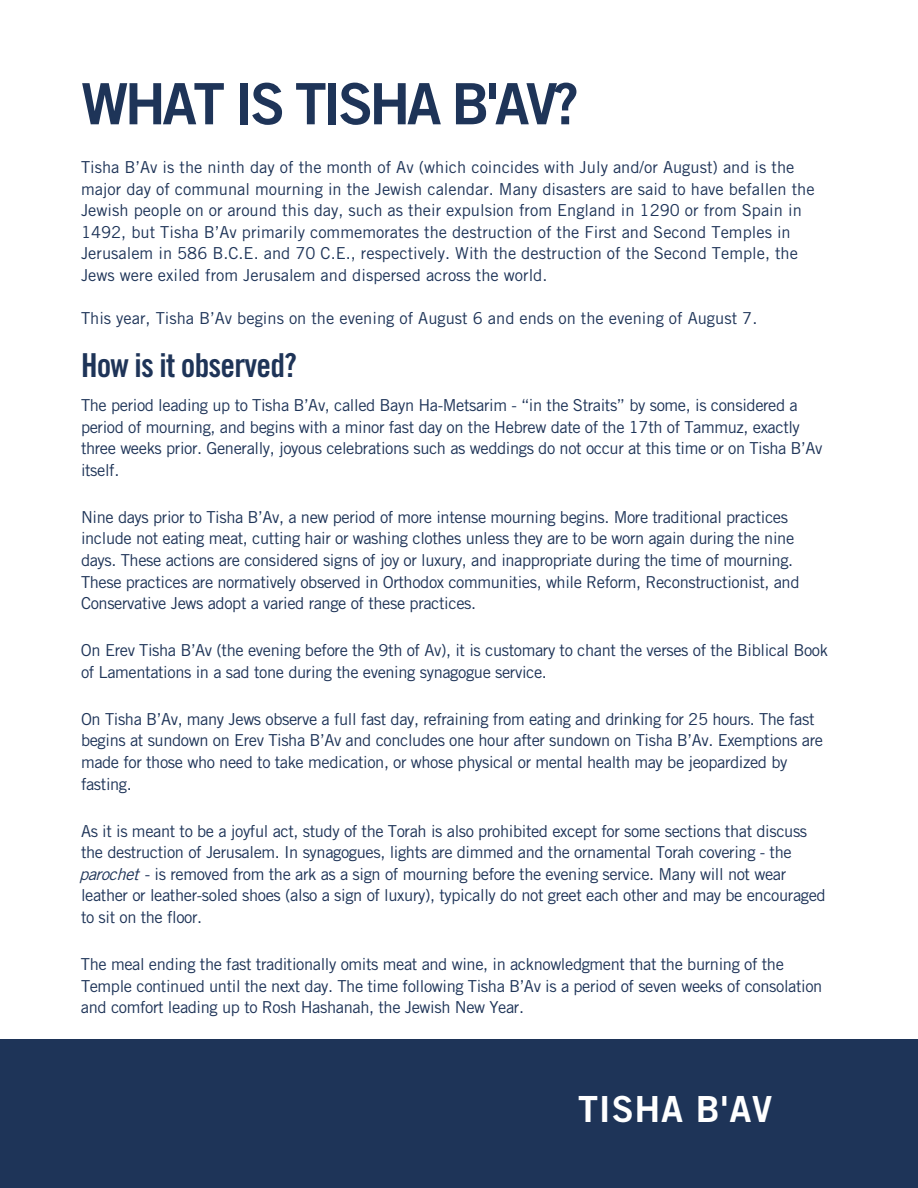
<style>
.page{position:relative;width:918px;height:1188px;background:#fff}
.page>*{position:absolute;margin:0;border:0;box-sizing:border-box;transform-origin:0 0}
.t1{font:57px "Trade Gothic LT Std Bd 2";letter-spacing:-.065em;color:#1e3458}
.t2{font:36px "Trade Gothic LT Std Bd 2";letter-spacing:.02em;color:#fff}
.t3{font:33px "Trade Gothic LT Std Bd Cn 20";letter-spacing:-.025em;color:#1e3458}
.t4{font:16.5px/21.6px "Trade Gothic LT Std";letter-spacing:-.025em;color:#1e3458}
.t5{font:16.5px/21.6px "Trade Gothic LT Std";color:#1e3458}
.s1{font-style:italic}
</style>
<div class="page">
<div style="left:0;top:1040px;width:918px;height:148px;background:#1e3458"></div>
<p class="t1" style="left:81px;top:69px;width:500px">WHAT IS TISHA B'AV?</p>
<p class="t5" style="left:81px;top:156px;width:735px">Tisha B’Av is the ninth day of the month of Av (which coincides with July and/or August) and is the major day of communal mourning in the Jewish calendar. Many disasters are said to have befallen the Jewish people on or around this day, such as their expulsion from England in 1290 or from Spain in 1492, but Tisha B’Av primarily commemorates the destruction of the First and Second Temples in Jerusalem in 586 B.C.E. and 70 C.E., respectively. With the destruction of the Second Temple, the Jews were exiled from Jerusalem and dispersed across the world.</p>
<p class="t5" style="left:81px;top:308px;width:678px">This year, Tisha B’Av begins on the evening of August 6 and ends on the evening of August 7.</p>
<p class="t3" style="left:81px;top:345px;width:218px">How is it observed?</p>
<p class="t4" style="left:81px;top:394px;width:743px">The period leading up to Tisha B’Av, called Bayn Ha-Metsarim - “in the Straits” by some, is considered a period of mourning, and begins with a minor fast day on the Hebrew date of the 17th of Tammuz, exactly three weeks prior. Generally, joyous celebrations such as weddings do not occur at this time or on Tisha B’Av itself.</p>
<p class="t4" style="left:81px;top:506px;width:720px">Nine days prior to Tisha B’Av, a new period of more intense mourning begins. More traditional practices include not eating meat, cutting hair or washing clothes unless they are to be worn again during the nine days. These actions are considered signs of joy or luxury, and inappropriate during the time of mourning.<br>These practices are normatively observed in Orthodox communities, while Reform, Reconstructionist, and Conservative Jews adopt a varied range of these practices.</p>
<p class="t4" style="left:81px;top:639px;width:749px">On Erev Tisha B’Av (the evening before the 9th of Av), it is customary to chant the verses of the Biblical Book of Lamentations in a sad tone during the evening synagogue service.</p>
<p class="t4" style="left:81px;top:708px;width:744px">On Tisha B’Av, many Jews observe a full fast day, refraining from eating and drinking for 25 hours. The fast begins at sundown on Erev Tisha B’Av and concludes one hour after sundown on Tisha B’Av. Exemptions are made for those who need to take medication, or whose physical or mental health may be jeopardized by fasting.</p>
<p class="t4" style="left:79px;top:820px;width:748px">As it is meant to be a joyful act, study of the Torah is also prohibited except for some sections that discuss the destruction of Jerusalem. In synagogues, lights are dimmed and the ornamental Torah covering - the <span class="s1">parochet</span> - is removed from the ark as a sign of mourning before the evening service. Many will not wear leather or leather-soled shoes (also a sign of luxury), typically do not greet each other and may be encouraged to sit on the floor.</p>
<p class="t4" style="left:81px;top:953px;width:743px">The meal ending the fast traditionally omits meat and wine, in acknowledgment that the burning of the<br>Temple continued until the next day. The time following Tisha B’Av is a period of seven weeks of consolation and comfort leading up to Rosh Hashanah, the Jewish New Year.</p>
<p class="t2" style="left:578px;top:1087px;width:196px">TISHA B'AV</p>
</div>
